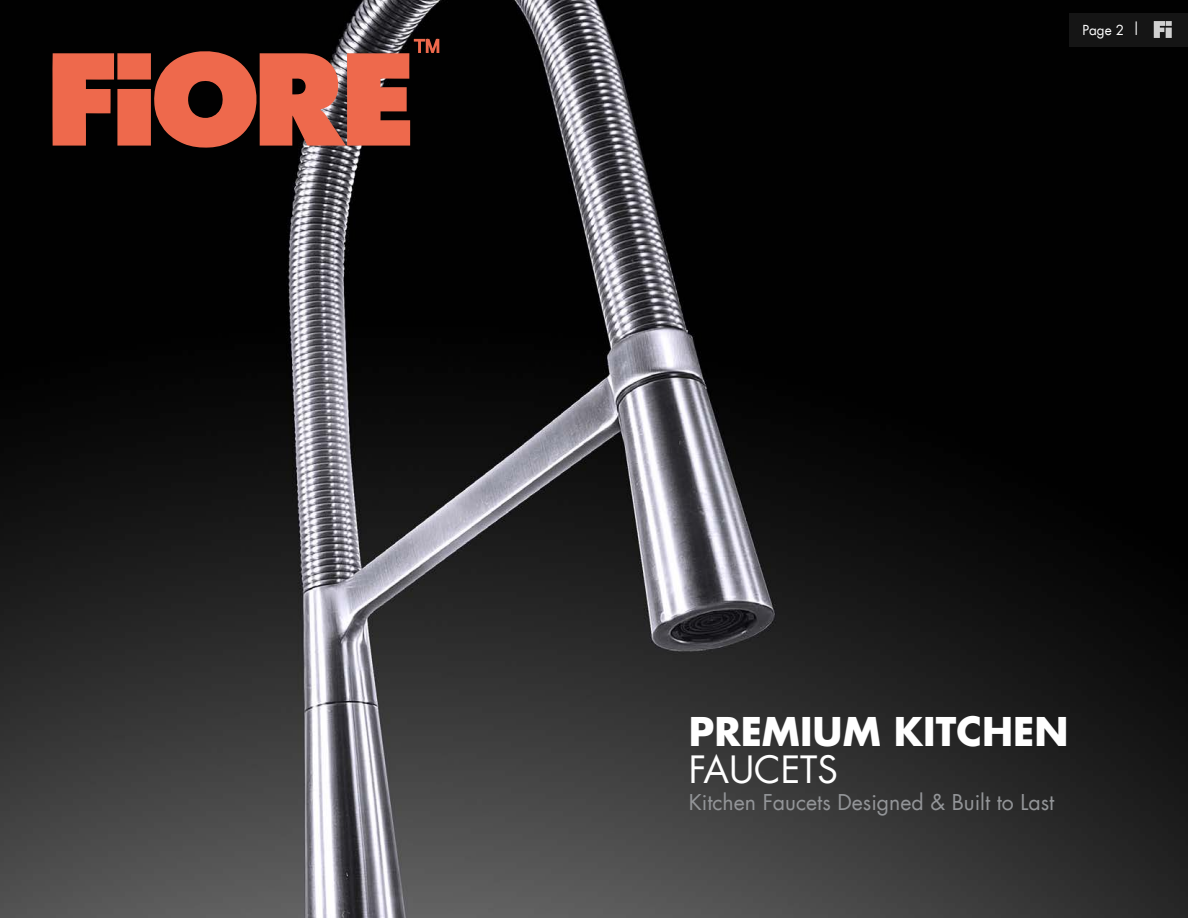
<style>
.page{position:relative;width:1188px;height:918px;background:#fff}
.page>*{position:absolute;margin:0;border:0;box-sizing:border-box;transform-origin:0 0}
.Futura_Headings{font:700 38.7px "Futura LT";color:#fff}
.Futura_SubHeadings{font:36.75px "Futura LT";color:#fff}
.Futura_SubHeadings-2{font:21.3px "Futura LT";color:#939598}
.t1{font:13.5px "Futura LT";color:#fff}
</style>
<div class="page">
<img style="left:0;top:0;width:1188px;height:918px">
<svg style="left:52px;top:38px;width:387px;height:110px;background:#964534"></svg>
<div style="left:1069px;top:13px;width:119px;height:33px;background:#151515"></div>
<svg style="left:1154px;top:21px;width:18px;height:17px"></svg>
<p class="t1" style="left:1082px;top:22px;width:59px">Page 2 |</p>
<p class="Futura_Headings" style="left:689px;top:706px;width:381px">PREMIUM KITCHEN</p>
<p class="Futura_SubHeadings" style="left:689px;top:746px;width:151px">FAUCETS</p>
<p class="Futura_SubHeadings-2" style="left:689px;top:789px;width:367px">Kitchen Faucets Designed &amp; Built to Last</p>
</div>
